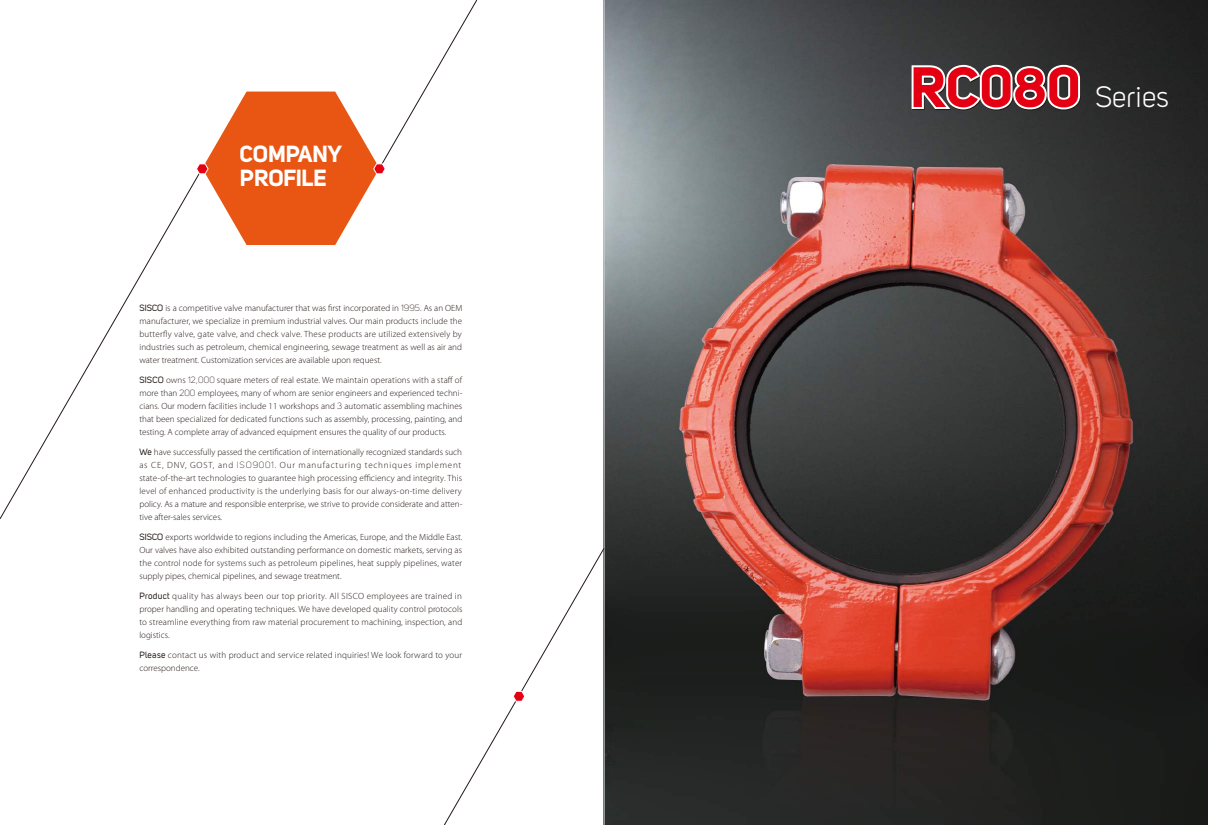
<style>
.page{position:relative;width:1208px;height:825px;background:#fff}
.page>*{position:absolute;margin:0;border:0;box-sizing:border-box;transform-origin:0 0}
.t1{font:29px "Uni Sans Book";color:#fff}
.t2{font:23.1px/23.4px "Uni Sans Bold";letter-spacing:-.01em;color:#fff}
.t3{font:300 9px/13px "Myriad Pro";color:#231815;text-align:justify}
.t4{font:300 9px/13px "Myriad Pro";letter-spacing:.025em;color:#231815}
.s1{font-family:"Uni Sans Regular";font-weight:400}
.s2{font-family:"Uni Sans Light";font-weight:400}
.s3{font-family:"Uni Sans Bold";font-size:56.1px;color:#e40012}
</style>
<div class="page">
<img style="left:604px;top:0;width:604px;height:825px">
<hr style="left:603px;top:0;width:1px;height:825px;background:#c7c8c9">
<svg style="left:909px;top:63px;width:173px;height:49px"></svg>
<svg style="left:0;top:180px;width:195px;height:339px"></svg>
<svg style="left:195px;top:0;width:282px;height:245px"></svg>
<svg style="left:444px;top:548px;width:160px;height:277px"></svg>
<svg style="left:512px;top:690px;width:14px;height:13px"></svg>
<h2 class="t2" style="left:240px;top:142px;width:103px">COMPANY<br>PROFILE</h2>
<p class="t3" style="left:139px;top:301px;width:324px"><span class="s1">SISCO</span> is a competitive valve manufacturer that was first incorporated in <span class="s2">1995</span>. As an OEM manufacturer, we specialize in premium industrial valves. Our main products include the butterfly valve, gate valve, and check valve. These products are utilized extensively by industries such as petroleum, chemical engineering, sewage treatment as well as air and water treatment. Customization services are available upon request.</p>
<p class="t3" style="left:139px;top:373px;width:324px"><span class="s1">SISCO</span> owns <span class="s2">12,000</span> square meters of real estate. We maintain operations with a staff of more than <span class="s2">200</span> employees, many of whom are senior engineers and experienced techni&shy;cians. Our modern facilities include 11 workshops and <span class="s2">3</span> automatic assembling machines that been specialized for dedicated functions such as assembly, processing, painting, and testing. A complete array of advanced equipment ensures the quality of our products.</p>
<p class="t3" style="left:139px;top:445px;width:324px"><span class="s1">We</span> have successfully passed the certification of internationally recognized standards such as CE, DNV, GOST, and <span class="s2">ISO9001</span>. Our manufacturing techniques implement state-of-the-art technologies to guarantee high processing efficiency and integrity. This level of enhanced productivity is the underlying basis for our always-on-time delivery policy. As a mature and responsible enterprise, we strive to provide considerate and atten&shy;tive after-sales services.</p>
<p class="t3" style="left:139px;top:530px;width:324px"><span class="s1">SISCO</span> exports worldwide to regions including the Americas, Europe, and the Middle East.<br>Our valves have also exhibited outstanding performance on domestic markets, serving as the control node for systems such as petroleum pipelines, heat supply pipelines, water supply pipes, chemical pipelines, and sewage treatment.</p>
<p class="t3" style="left:139px;top:589px;width:324px"><span class="s1">Product</span> quality has always been our top priority. All SISCO employees are trained in proper handling and operating techniques. We have developed quality control protocols to streamline everything from raw material procurement to machining, inspection, and logistics.</p>
<p class="t4" style="left:139px;top:648px;width:324px"><span class="s1">Please</span> contact us with product and service related inquiries! We look forward to your correspondence.</p>
<h1 class="t1" style="left:911px;top:80px;width:259px"><span class="s3">RC080</span> Series</h1>
</div>
